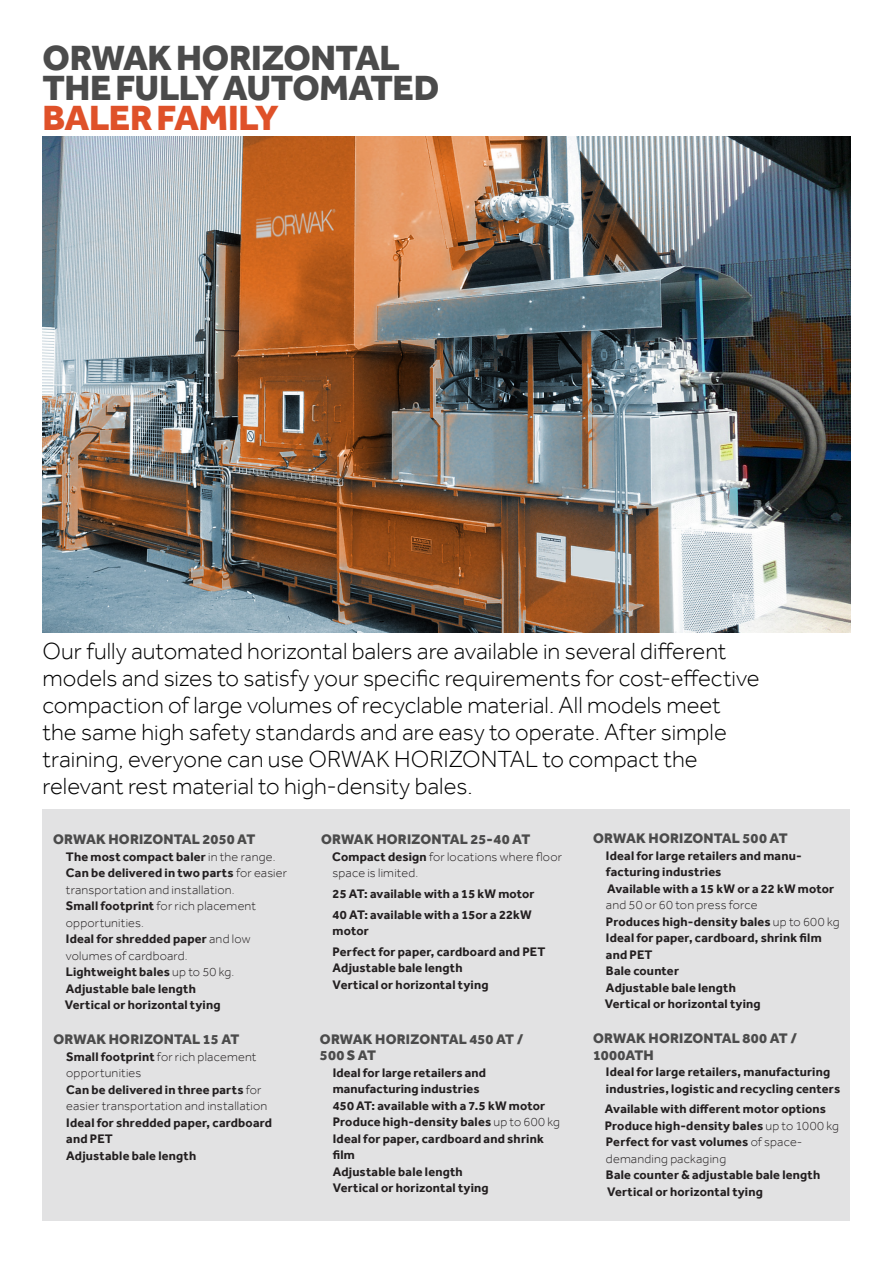
<style>
.page{position:relative;width:893px;height:1263px;background:#fff}
.page>*{position:absolute;margin:0;border:0;box-sizing:border-box;transform-origin:0 0}
.Headline_1{font:800 36px "Effra";letter-spacing:-.015em;color:#4b4b4b}
.Headline_1-2{font:800 36px "Effra";letter-spacing:-.01em;color:#df5129}
.Preamble_Big___16_pk{font:300 24px/27px "Effra";color:#000}
.Fact_head{font:800 14.25px/16.5px "Effra";letter-spacing:.01em;color:#4b4b4b}
.Fact_bulle{font:700 12.75px/16.5px "Effra";letter-spacing:.015em;color:#231f20}
.Fact_bulle-2{font:300 12.75px/16.5px "Effra";letter-spacing:.015em;color:#231f20}
.Fact_head-2{font:700 12.75px/16.5px "Effra";letter-spacing:.015em;color:#231f20}
.Fact_head-3{font:300 12.75px/16.5px "Effra";letter-spacing:.015em;color:#231f20}
.s1{font-weight:300}
.s2{font-weight:700}
</style>
<div class="page">
<div style="left:43px;top:809px;width:807px;height:411px;background:#e2e2e3"></div>
<img style="left:43px;top:137px;width:807px;height:495px">
<p class="Headline_1" style="left:43px;top:36px;width:359px">ORWAK HORIZONTAL</p>
<p class="Headline_1" style="left:43px;top:66px;width:398px">THE FULLY AUTOMATED</p>
<p class="Headline_1-2" style="left:43px;top:96px;width:238px">BALER FAMILY</p>
<p class="Preamble_Big___16_pk" style="left:43px;top:637px;width:719px">Our fully automated horizontal balers are available in several different models and sizes to satisfy your specific requirements for cost-effective compaction of large volumes of recyclable material. All models meet the same high safety standards and are easy to operate. After simple training, everyone can use ORWAK HORIZONTAL to compact the relevant rest material to high-density bales.</p>
<p class="Fact_head" style="left:53px;top:831px;width:204px">ORWAK HORIZONTAL 2050 AT</p>
<p class="Fact_bulle" style="left:66px;top:848px;width:211px">The most compact baler <span class="s1">in the range.</span></p>
<p class="Fact_bulle-2" style="left:66px;top:864px;width:223px"><span class="s2">Can be delivered in two parts</span> for easier transportation and installation.</p>
<p class="Fact_bulle-2" style="left:66px;top:897px;width:192px"><span class="s2">Small footprint</span> for rich placement opportunities.</p>
<p class="Fact_bulle-2" style="left:66px;top:930px;width:186px"><span class="s2">Ideal for shredded paper</span> and low volumes of cardboard.</p>
<p class="Fact_bulle" style="left:66px;top:963px;width:170px">Lightweight bales <span class="s1">up to 50 kg.</span></p>
<p class="Fact_bulle" style="left:66px;top:980px;width:132px">Adjustable bale length</p>
<p class="Fact_bulle" style="left:65px;top:996px;width:157px">Vertical or horizontal tying</p>
<p class="Fact_head" style="left:54px;top:1031px;width:187px">ORWAK HORIZONTAL 15 AT</p>
<p class="Fact_bulle-2" style="left:66px;top:1048px;width:192px"><span class="s2">Small footprint</span> for rich placement opportunities</p>
<p class="Fact_bulle" style="left:66px;top:1081px;width:207px">Can be delivered in three parts <span class="s1">for easier transportation and installation<br></span>Ideal for shredded paper, cardboard and PET</p>
<p class="Fact_bulle" style="left:66px;top:1147px;width:132px">Adjustable bale length</p>
<p class="Fact_head" style="left:321px;top:831px;width:211px">ORWAK HORIZONTAL 25-40 AT</p>
<p class="Fact_head-3" style="left:332px;top:848px;width:231px"><span class="s2">Compact design</span> for locations where floor space is limited.</p>
<p class="Fact_head-2" style="left:333px;top:885px;width:204px">25 AT: available with a 15 kW motor</p>
<p class="Fact_head-2" style="left:333px;top:906px;width:201px">40 AT: available with a 15or a 22kW motor</p>
<p class="Fact_head-2" style="left:333px;top:943px;width:214px">Perfect for paper, cardboard and PET<br>Adjustable bale length<br>Vertical or horizontal tying</p>
<p class="Fact_head" style="left:320px;top:1031px;width:205px">ORWAK HORIZONTAL 450 AT /<br>500 S AT</p>
<p class="Fact_bulle" style="left:333px;top:1064px;width:155px">Ideal for large retailers and manufacturing industries</p>
<p class="Fact_bulle" style="left:333px;top:1097px;width:214px">450 AT: available with a 7.5 kW motor</p>
<p class="Fact_bulle" style="left:333px;top:1114px;width:229px">Produce high-density bales <span class="s1">up to 600 kg</span></p>
<p class="Fact_bulle" style="left:333px;top:1130px;width:213px">Ideal for paper, cardboard and shrink film</p>
<p class="Fact_bulle" style="left:333px;top:1163px;width:157px">Adjustable bale length<br>Vertical or horizontal tying</p>
<p class="Fact_head" style="left:593px;top:830px;width:196px">ORWAK HORIZONTAL 500 AT</p>
<p class="Fact_bulle" style="left:606px;top:847px;width:197px">Ideal for large retailers and manu&shy;facturing industries</p>
<p class="Fact_bulle" style="left:606px;top:880px;width:230px">Available with a 15 kW or a 22 kW motor <span class="s1">and 50 or 60 ton press force</span></p>
<p class="Fact_bulle" style="left:606px;top:913px;width:235px">Produces high-density bales <span class="s1">up to 600 kg</span></p>
<p class="Fact_bulle" style="left:606px;top:929px;width:217px">Ideal for paper, cardboard, shrink film and PET</p>
<p class="Fact_bulle" style="left:606px;top:962px;width:75px">Bale counter</p>
<p class="Fact_bulle" style="left:606px;top:979px;width:132px">Adjustable bale length</p>
<p class="Fact_bulle" style="left:605px;top:995px;width:157px">Vertical or horizontal tying</p>
<p class="Fact_head" style="left:593px;top:1030px;width:205px">ORWAK HORIZONTAL 800 AT /<br>1000ATH</p>
<p class="Fact_bulle" style="left:606px;top:1063px;width:236px">Ideal for large retailers, manufacturing industries, logistic and recycling centers</p>
<p class="Fact_head-2" style="left:605px;top:1101px;width:223px">Available with different motor options</p>
<p class="Fact_bulle" style="left:605px;top:1117px;width:236px">Produce high-density bales <span class="s1">up to 1000 kg</span></p>
<p class="Fact_bulle-2" style="left:606px;top:1134px;width:198px"><span class="s2">Perfect for vast volumes</span> of space&shy;demanding packaging</p>
<p class="Fact_bulle" style="left:606px;top:1167px;width:216px">Bale counter &amp; adjustable bale length</p>
<p class="Fact_bulle" style="left:607px;top:1183px;width:157px">Vertical or horizontal tying</p>
</div>
